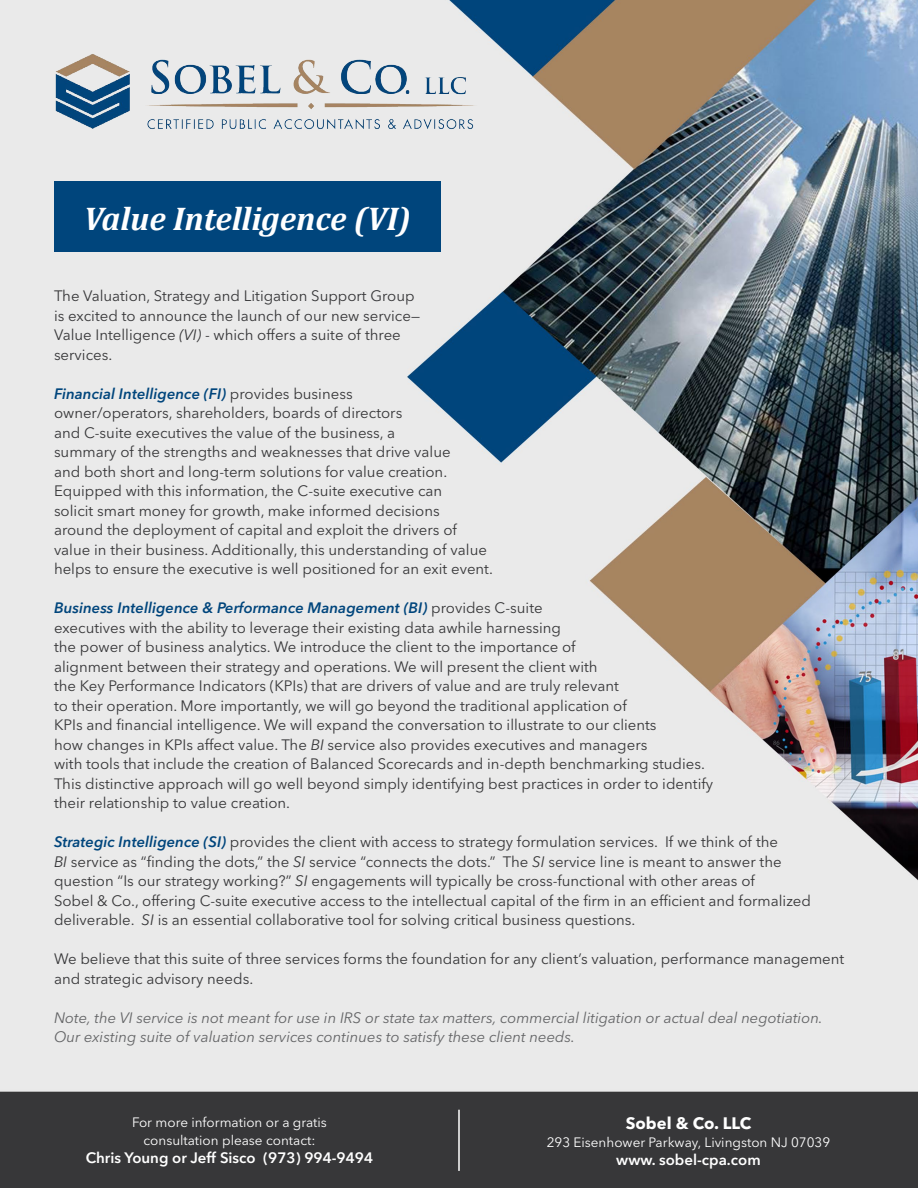
<style>
.page{position:relative;width:918px;height:1188px;background:#fff}
.page>*{position:absolute;margin:0;border:0;box-sizing:border-box;transform-origin:0 0}
.t1{font:italic 700 33px "Cambria";color:#fff}
.t2{font:700 16.5px "Avenir Next LT Pro";color:#fff}
.t3{font:15px/19.5px "Avenir Next LT Pro";color:#373739}
.t4{font:italic 15px/19.5px "Avenir Next LT Pro";color:#636466}
.t5{font:600 15px "Avenir Next LT Pro";color:#fff}
.t6{font:13.5px/18px "Avenir Next LT Pro";color:#fff;text-align:center}
.s1{font-style:italic}
.s2{font-weight:600;font-style:italic;color:#00457c}
</style>
<div class="page">
<img style="left:0;top:0;width:918px;height:1188px">
<img style="left:48px;top:49px;width:441px;height:84px">
<div style="left:54px;top:182px;width:387px;height:70px;background:#00457c"></div>
<hr style="left:458px;top:1110px;width:2px;height:61px;background:#fff">
<h1 class="t1" style="left:84px;top:195px;width:329px">Value Intelligence (VI)</h1>
<p class="t3" style="left:54px;top:286px;width:368px">The Valuation, Strategy and Litigation Support Group is excited to announce the launch of our new service— Value Intelligence <span class="s1">(VI)</span> - which offers a suite of three services.</p>
<p class="t3" style="left:54px;top:384px;width:440px"><span class="s2">Financial Intelligence (FI)</span> provides business<br>owner/operators, shareholders, boards of directors<br>and C-suite executives the value of the business, a<br>summary of the strengths and weaknesses that drive value<br>and both short and long-term solutions for value creation.<br>Equipped with this information, the C-suite executive can<br>solicit smart money for growth, make informed decisions<br>around the deployment of capital and exploit the drivers of value in their business. Additionally, this understanding of value helps to ensure the executive is well positioned for an exit event.</p>
<p class="t3" style="left:54px;top:598px;width:661px"><span class="s2">Business Intelligence &amp; Performance Management (BI)</span> provides C-suite<br>executives with the ability to leverage their existing data awhile harnessing<br>the power of business analytics. We introduce the client to the importance of<br>alignment between their strategy and operations. We will present the client with<br>the Key Performance Indicators (KPIs) that are drivers of value and are truly relevant<br>to their operation. More importantly, we will go beyond the traditional application of<br>KPIs and financial intelligence. We will expand the conversation to illustrate to our clients<br>how changes in KPIs affect value. The <span class="s1">BI</span> service also provides executives and managers<br>with tools that include the creation of Balanced Scorecards and in-depth benchmarking studies.<br>This distinctive approach will go well beyond simply identifying best practices in order to identify their relationship to value creation.</p>
<p class="t3" style="left:54px;top:832px;width:759px"><span class="s2">Strategic Intelligence (SI)</span> provides the client with access to strategy formulation services. If we think of the<br><span class="s1">BI</span> service as “finding the dots,” the <span class="s1">SI</span> service “connects the dots.” The <span class="s1">SI</span> service line is meant to answer the question “Is our strategy working?” <span class="s1">SI</span> engagements will typically be cross-functional with other areas of<br>Sobel &amp; Co., offering C-suite executive access to the intellectual capital of the firm in an efficient and formalized deliverable. <span class="s1">SI</span> is an essential collaborative tool for solving critical business questions.</p>
<p class="t3" style="left:54px;top:949px;width:792px">We believe that this suite of three services forms the foundation for any client’s valuation, performance management and strategic advisory needs.</p>
<p class="t4" style="left:54px;top:1008px;width:770px">Note, the VI service is not meant for use in IRS or state tax matters, commercial litigation or actual deal negotiation.<br>Our existing suite of valuation services continues to satisfy these client needs.</p>
<p class="t6" style="left:132px;top:1114px;width:196px">For more information or a gratis consultation please contact:</p>
<p class="t5" style="left:86px;top:1149px;width:289px">Chris Young or Jeff Sisco (973) 994-9494</p>
<p class="t2" style="left:626px;top:1113px;width:127px">Sobel &amp; Co. LLC</p>
<p class="t6" style="left:547px;top:1133px;width:285px">293 Eisenhower Parkway, Livingston NJ 07039</p>
<p class="t5" style="left:616px;top:1150px;width:146px">www. sobel-cpa.com</p>
</div>
